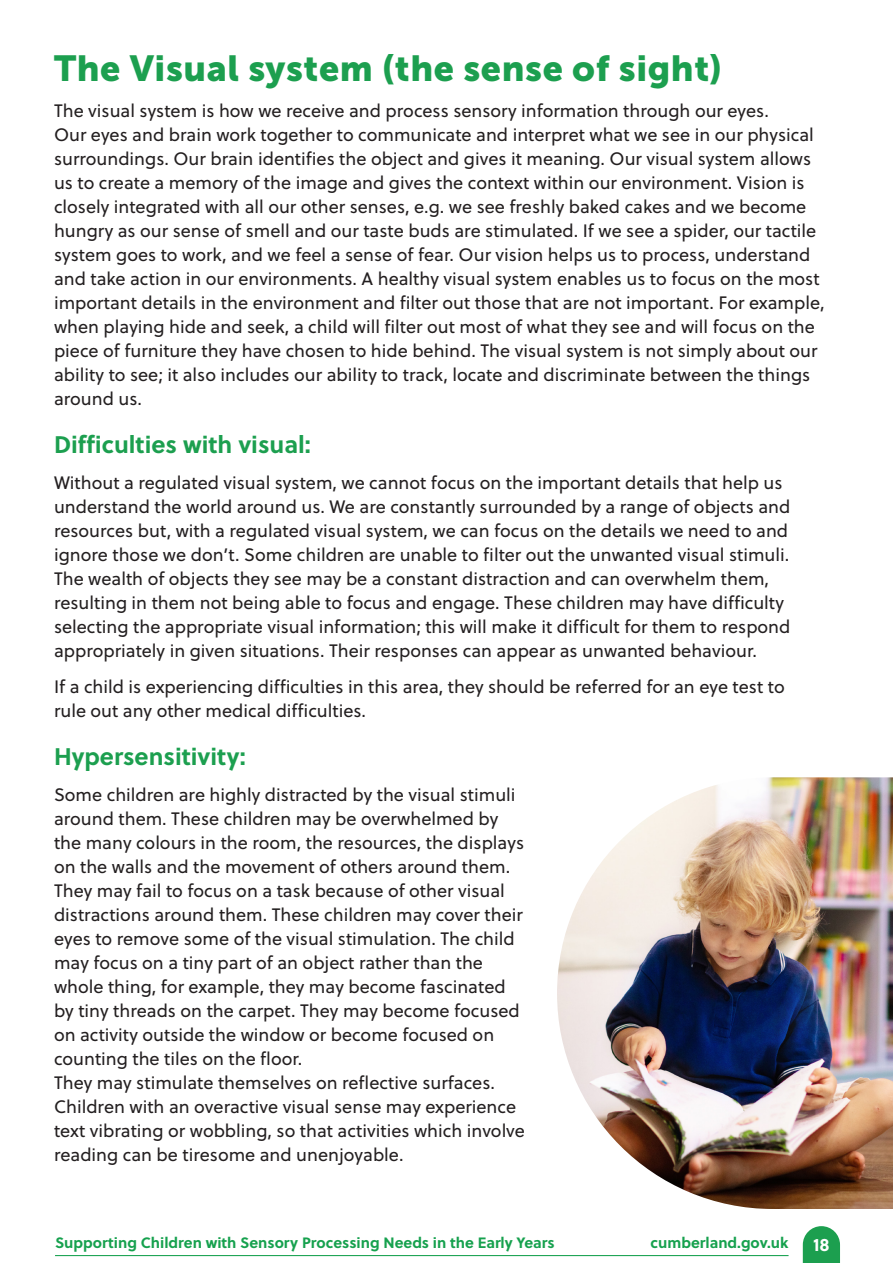
<style>
.page{position:relative;width:893px;height:1263px;background:#fff}
.page>*{position:absolute;margin:0;border:0;box-sizing:border-box;transform-origin:0 0}
.t1{font:36px "Museo Sans 900";letter-spacing:.015em;color:#1c9f4f}
.t2{font:700 24px "Soleil";color:#1c9f4f}
.t3{font:18px/24px "Soleil";color:#231f20}
.t4{font:700 18px "Soleil";color:#fff}
.t5{font:700 15px "Soleil";color:#16a14e}
</style>
<div class="page">
<hr style="left:55px;top:1255px;width:734px;height:1px;background:#16a14e">
<svg style="left:803px;top:1226px;width:37px;height:37px"></svg>
<img style="left:557px;top:777px;width:336px;height:432px">
<p class="t1" style="left:54px;top:48px;width:669px">The Visual system (the sense of sight)</p>
<p class="t3" style="left:54px;top:98px;width:772px">The visual system is how we receive and process sensory information through our eyes.<br>Our eyes and brain work together to communicate and interpret what we see in our physical surroundings. Our brain identifies the object and gives it meaning. Our visual system allows us to create a memory of the image and gives the context within our environment. Vision is closely integrated with all our other senses, e.g. we see freshly baked cakes and we become hungry as our sense of smell and our taste buds are stimulated. If we see a spider, our tactile system goes to work, and we feel a sense of fear. Our vision helps us to process, understand and take action in our environments. A healthy visual system enables us to focus on the most important details in the environment and filter out those that are not important. For example, when playing hide and seek, a child will filter out most of what they see and will focus on the piece of furniture they have chosen to hide behind. The visual system is not simply about our ability to see; it also includes our ability to track, locate and discriminate between the things around us.</p>
<p class="t2" style="left:54px;top:426px;width:258px">Difficulties with visual:</p>
<p class="t3" style="left:54px;top:470px;width:738px">Without a regulated visual system, we cannot focus on the important details that help us understand the world around us. We are constantly surrounded by a range of objects and resources but, with a regulated visual system, we can focus on the details we need to and ignore those we don’t. Some children are unable to filter out the unwanted visual stimuli.<br>The wealth of objects they see may be a constant distraction and can overwhelm them, resulting in them not being able to focus and engage. These children may have difficulty selecting the appropriate visual information; this will make it difficult for them to respond appropriately in given situations. Their responses can appear as unwanted behaviour.</p>
<p class="t3" style="left:54px;top:674px;width:732px">If a child is experiencing difficulties in this area, they should be referred for an eye test to rule out any other medical difficulties.</p>
<p class="t2" style="left:54px;top:738px;width:193px">Hypersensitivity:</p>
<p class="t3" style="left:54px;top:782px;width:472px">Some children are highly distracted by the visual stimuli around them. These children may be overwhelmed by the many colours in the room, the resources, the displays on the walls and the movement of others around them.<br>They may fail to focus on a task because of other visual distractions around them. These children may cover their eyes to remove some of the visual stimulation. The child may focus on a tiny part of an object rather than the whole thing, for example, they may become fascinated by tiny threads on the carpet. They may become focused on activity outside the window or become focused on counting the tiles on the floor.<br>They may stimulate themselves on reflective surfaces.<br>Children with an overactive visual sense may experience text vibrating or wobbling, so that activities which involve reading can be tiresome and unenjoyable.</p>
<p class="t5" style="left:55px;top:1231px;width:501px">Supporting Children with Sensory Processing Needs in the Early Years</p>
<p class="t5" style="left:651px;top:1231px;width:139px">cumberland.gov.uk</p>
<p class="t4" style="left:813px;top:1230px;width:18px">18</p>
</div>
